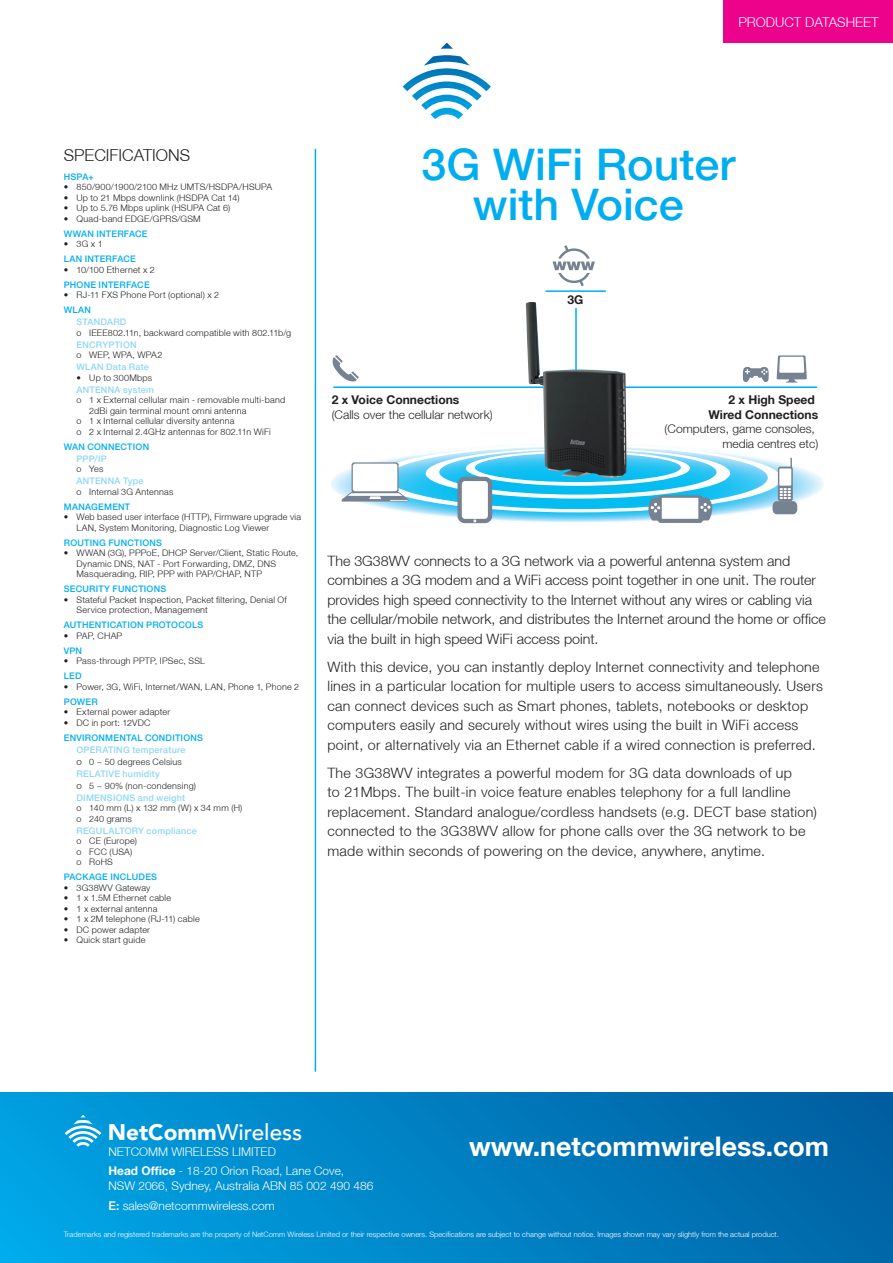
<style>
.page{position:relative;width:893px;height:1263px;background:#fff}
.page>*{position:absolute;margin:0;border:0;box-sizing:border-box;transform-origin:0 0}
.t1{font:500 43.5px/40.5px "Helvetica Neue LT";color:#00aeef;text-align:center}
.t2{font:700 27px "Helvetica Neue LT";color:#fff}
.t3{font:500 22.5px "Avenir LT";color:#fff}
.t4{font:300 16.5px "Helvetica Neue LT";color:#231f20}
.body_copy{font:300 14.25px/19.5px "Helvetica Neue LT";letter-spacing:.02em;color:#231f20}
.body_copy-2{font:300 14.25px/19.5px "Helvetica Neue LT";color:#231f20}
.t5{font:300 13.5px "Helvetica Neue LT";color:#fff}
.t6{font:300 12.15px/14.5px "Helvetica Neue LT";color:#231f20;text-align:right}
.t7{font:700 12.15px "Helvetica Neue LT";color:#231f20}
.t8{font:300 12px/19.2px "Helvetica Neue LT";color:#fff}
._8__Tech_Specs_Copy{font:300 9px/10.5px "Helvetica Neue LT";letter-spacing:.025em;color:#231f20}
._6__TechSpecs_Headin{font:500 9px "Helvetica Neue LT";letter-spacing:.025em;color:#00aeef}
.tech_spec_heading_2{font:500 9px "Helvetica Neue LT";letter-spacing:.025em;color:#8dd7f7}
.t9{font:300 7.5px "Helvetica Neue LT";color:#fff}
.s1{font-size:9.75px}
.s2{font-weight:700}
.s3{font-weight:900}
.s4{font-weight:500}
</style>
<div class="page">
<div style="left:723px;top:0;width:170px;height:43px;background:#ed028c"></div>
<svg style="left:403px;top:43px;width:88px;height:76px"></svg>
<div style="left:0;top:1093px;width:893px;height:170px;background:linear-gradient(to right,#00a4e5,#0061a3)"></div>
<svg style="left:65px;top:1115px;width:36px;height:32px"></svg>
<svg style="left:331px;top:447px;width:493px;height:77px"></svg>
<hr style="left:608px;top:386px;width:209px;height:2px;background:#00aeef">
<hr style="left:334px;top:386px;width:209px;height:2px;background:#00aeef">
<svg style="left:777px;top:355px;width:30px;height:28px"></svg>
<svg style="left:552px;top:245px;width:43px;height:41px"></svg>
<hr style="left:546px;top:290px;width:59px;height:2px;background:#00aeef">
<svg style="left:743px;top:367px;width:26px;height:15px"></svg>
<svg style="left:332px;top:355px;width:27px;height:26px"></svg>
<hr style="left:315px;top:149px;width:1px;height:922px;background:#00aeef">
<img style="left:526px;top:302px;width:101px;height:176px">
<h3 class="t5" style="left:738px;top:14px;width:142px">PRODUCT DATASHEET</h3>
<p class="t4" style="left:64px;top:145px;width:128px">SPECIFICATIONS</p>
<p class="_6__TechSpecs_Headin" style="left:64px;top:171px;width:32px">HSPA+</p>
<p class="_8__Tech_Specs_Copy" style="left:64px;top:182px;width:210px">• 850/900/1900/2100 MHz UMTS/HSDPA/HSUPA</p>
<p class="_8__Tech_Specs_Copy" style="left:64px;top:192px;width:177px">• Up to 21 Mbps downlink (HSDPA Cat 14)</p>
<p class="_8__Tech_Specs_Copy" style="left:64px;top:203px;width:168px">• Up to 5.76 Mbps uplink (HSUPA Cat 6)</p>
<p class="_8__Tech_Specs_Copy" style="left:64px;top:213px;width:138px">• Quad-band EDGE/GPRS/GSM</p>
<p class="_6__TechSpecs_Headin" style="left:64px;top:228px;width:85px">WWAN INTERFACE</p>
<p class="_8__Tech_Specs_Copy" style="left:64px;top:239px;width:40px">• 3Gx1</p>
<p class="_6__TechSpecs_Headin" style="left:64px;top:254px;width:74px">LAN INTERFACE</p>
<p class="_8__Tech_Specs_Copy" style="left:64px;top:264px;width:93px">• 10/100 Ethernet x 2</p>
<p class="_6__TechSpecs_Headin" style="left:64px;top:279px;width:87px">PHONE INTERFACE</p>
<p class="_8__Tech_Specs_Copy" style="left:64px;top:290px;width:157px">• RJ-11 FXS Phone Port (optional) x 2</p>
<p class="_6__TechSpecs_Headin" style="left:64px;top:305px;width:29px">WLAN</p>
<p class="tech_spec_heading_2" style="left:77px;top:317px;width:51px">STANDARD</p>
<p class="_8__Tech_Specs_Copy" style="left:77px;top:327px;width:216px">o IEEE802.11n, backward compatible with 802.11b/g</p>
<p class="tech_spec_heading_2" style="left:77px;top:339px;width:62px">ENCRYPTION</p>
<p class="_8__Tech_Specs_Copy" style="left:77px;top:350px;width:87px">o WEP, WPA, WPA2</p>
<p class="tech_spec_heading_2" style="left:77px;top:362px;width:74px">WLAN Data Rate</p>
<p class="_8__Tech_Specs_Copy" style="left:77px;top:372px;width:77px">• Up to 300Mbps</p>
<p class="tech_spec_heading_2" style="left:77px;top:384px;width:79px">ANTENNA system</p>
<p class="_8__Tech_Specs_Copy" style="left:89px;top:395px;width:197px;text-indent:-13px">o 1 x External cellular main - removable multi-band<br>2dBi gain terminal mount omni antenna</p>
<p class="_8__Tech_Specs_Copy" style="left:77px;top:416px;width:160px">o 1 x Internal cellular diversity antenna</p>
<p class="_8__Tech_Specs_Copy" style="left:77px;top:426px;width:196px">o 2 x Internal 2.4GHz antennas for 802.11n WiFi</p>
<p class="_6__TechSpecs_Headin" style="left:64px;top:441px;width:87px">WAN CONNECTION</p>
<p class="tech_spec_heading_2" style="left:77px;top:453px;width:32px">PPP/IP</p>
<p class="_8__Tech_Specs_Copy" style="left:77px;top:464px;width:29px">o Yes</p>
<p class="tech_spec_heading_2" style="left:77px;top:476px;width:69px">ANTENNA Type</p>
<p class="_8__Tech_Specs_Copy" style="left:77px;top:486px;width:98px">o Internal 3G Antennas</p>
<p class="_6__TechSpecs_Headin" style="left:64px;top:501px;width:68px">MANAGEMENT</p>
<p class="_8__Tech_Specs_Copy" style="left:77px;top:512px;width:226px;text-indent:-13px">• Web based user interface (HTTP), Firmware upgrade via<br>LAN, System Monitoring, Diagnostic Log Viewer</p>
<p class="_6__TechSpecs_Headin" style="left:64px;top:537px;width:100px">ROUTING FUNCTIONS</p>
<p class="_8__Tech_Specs_Copy" style="left:77px;top:548px;width:223px;text-indent:-13px">• WWAN (3G), PPPoE, DHCP Server/Client, Static Route,<br>Dynamic DNS, NAT - Port Forwarding, DMZ, DNS<br>Masquerading, RIP, PPP with PAP/CHAP, NTP</p>
<p class="_6__TechSpecs_Headin" style="left:64px;top:584px;width:104px">SECURITY FUNCTIONS</p>
<p class="_8__Tech_Specs_Copy" style="left:77px;top:594px;width:212px;text-indent:-13px">• Stateful Packet Inspection, Packet filtering, Denial Of<br>Service protection, Management</p>
<p class="_6__TechSpecs_Headin" style="left:64px;top:620px;width:141px">AUTHENTICATION PROTOCOLS</p>
<p class="_8__Tech_Specs_Copy" style="left:64px;top:630px;width:60px">• PAP, CHAP</p>
<p class="_6__TechSpecs_Headin" style="left:64px;top:645px;width:20px">VPN</p>
<p class="_8__Tech_Specs_Copy" style="left:64px;top:656px;width:143px">• Pass-through PPTP, IPSec, SSL</p>
<p class="_6__TechSpecs_Headin" style="left:64px;top:671px;width:19px">LED</p>
<p class="_8__Tech_Specs_Copy" style="left:64px;top:681px;width:237px">• Power, 3G, WiFi, Internet/WAN, LAN, Phone 1, Phone 2</p>
<p class="_6__TechSpecs_Headin" style="left:64px;top:696px;width:36px">POWER</p>
<p class="_8__Tech_Specs_Copy" style="left:64px;top:707px;width:108px">• External power adapter</p>
<p class="_8__Tech_Specs_Copy" style="left:64px;top:717px;width:88px">• DC in port: 12VDC</p>
<p class="_6__TechSpecs_Headin" style="left:64px;top:732px;width:141px">ENVIRONMENTAL CONDITIONS</p>
<p class="tech_spec_heading_2" style="left:77px;top:744px;width:111px">OPERATING temperature</p>
<p class="_8__Tech_Specs_Copy" style="left:77px;top:756px;width:107px"><span class="s1">o</span> 0 ~ 50 degrees Celsius</p>
<p class="tech_spec_heading_2" style="left:77px;top:768px;width:85px">RELATIVE humidity</p>
<p class="_8__Tech_Specs_Copy" style="left:77px;top:780px;width:121px"><span class="s1">o</span> 5 ~ 90% (non-condensing)</p>
<p class="tech_spec_heading_2" style="left:77px;top:792px;width:110px">DIMENSIONS and weight</p>
<p class="_8__Tech_Specs_Copy" style="left:77px;top:803px;width:167px">o 140 mm (L) x 132 mm (W) x 34 mm (H)</p>
<p class="_8__Tech_Specs_Copy" style="left:77px;top:813px;width:57px">o 240 grams</p>
<p class="tech_spec_heading_2" style="left:77px;top:825px;width:122px">REGULALTORY compliance</p>
<p class="_8__Tech_Specs_Copy" style="left:77px;top:836px;width:62px">o CE (Europe)</p>
<p class="_8__Tech_Specs_Copy" style="left:77px;top:846px;width:57px">o FCC (USA)</p>
<p class="_8__Tech_Specs_Copy" style="left:77px;top:857px;width:38px">o RoHS</p>
<p class="_6__TechSpecs_Headin" style="left:64px;top:872px;width:95px">PACKAGE INCLUDES</p>
<p class="_8__Tech_Specs_Copy" style="left:64px;top:882px;width:88px">• 3G38WV Gateway</p>
<p class="_8__Tech_Specs_Copy" style="left:64px;top:893px;width:109px">• 1 x 1.5M Ethernet cable</p>
<p class="_8__Tech_Specs_Copy" style="left:64px;top:903px;width:95px">• 1 x external antenna</p>
<p class="_8__Tech_Specs_Copy" style="left:64px;top:914px;width:137px">• 1 x 2M telephone (RJ-11) cable</p>
<p class="_8__Tech_Specs_Copy" style="left:64px;top:924px;width:88px">• DC power adapter</p>
<p class="_8__Tech_Specs_Copy" style="left:64px;top:935px;width:83px">• Quick start guide</p>
<p class="t1" style="left:421px;top:144px;width:315px">3G WiFi Router with Voice</p>
<p class="t6" style="left:332px;top:392px;width:162px;text-align:left"><span class="s2">2 x Voice Connections<br></span>(Calls over the cellular network)</p>
<p class="t7" style="left:567px;top:293px;width:17px">3G</p>
<p class="t6" style="left:665px;top:392px;width:155px"><span class="s2">2 x High Speed<br>Wired Connections </span>(Computers, game consoles, media centres etc)</p>
<p class="body_copy-2" style="left:327px;top:551px;width:500px">The 3G38WV connects to a 3G network via a powerful antenna system and combines a 3G modem and a WiFi access point together in one unit. The router provides high speed connectivity to the Internet without any wires or cabling via the cellular/mobile network, and distributes the Internet around the home or office via the built in high speed WiFi access point.</p>
<p class="body_copy" style="left:327px;top:657px;width:497px">With this device, you can instantly deploy Internet connectivity and telephone lines in a particular location for multiple users to access simultaneously. Users can connect devices such as Smart phones, tablets, notebooks or desktop computers easily and securely without wires using the built in WiFi access point, or alternatively via an Ethernet cable if a wired connection is preferred.</p>
<p class="body_copy" style="left:327px;top:763px;width:491px">The 3G38WV integrates a powerful modem for 3G data downloads of up<br>to 21Mbps. The built-in voice feature enables telephony for a full landline replacement. Standard analogue/cordless handsets (e.g. DECT base station) connected to the 3G38WV allow for phone calls over the 3G network to be made within seconds of powering on the device, anywhere, anytime.</p>
<h3 class="t3" style="left:108px;top:1119px;width:196px"><span class="s3">NetComm</span>Wireless</h3>
<h3 class="t8" style="left:109px;top:1142px;width:237px">NETCOMM WIRELESS LIMITED<br><span class="s2">Head Office</span> - 18-20 Orion Road, Lane Cove,</h3>
<h3 class="t8" style="left:109px;top:1176px;width:266px">NSW 2066, Sydney, Australia ABN 85 002 490 486<br><span class="s4">E:</span> sales@netcommwireless.com</h3>
<h2 class="t2" style="left:469px;top:1130px;width:362px">www.netcommwireless.com</h2>
<p class="t9" style="left:64px;top:1230px;width:717px">Trademarks and registered trademarks are the property of NetComm Wireless Limited or their respective owners. Specifications are subject to change without notice. Images shown may vary slightly from the actual product.</p>
</div>
